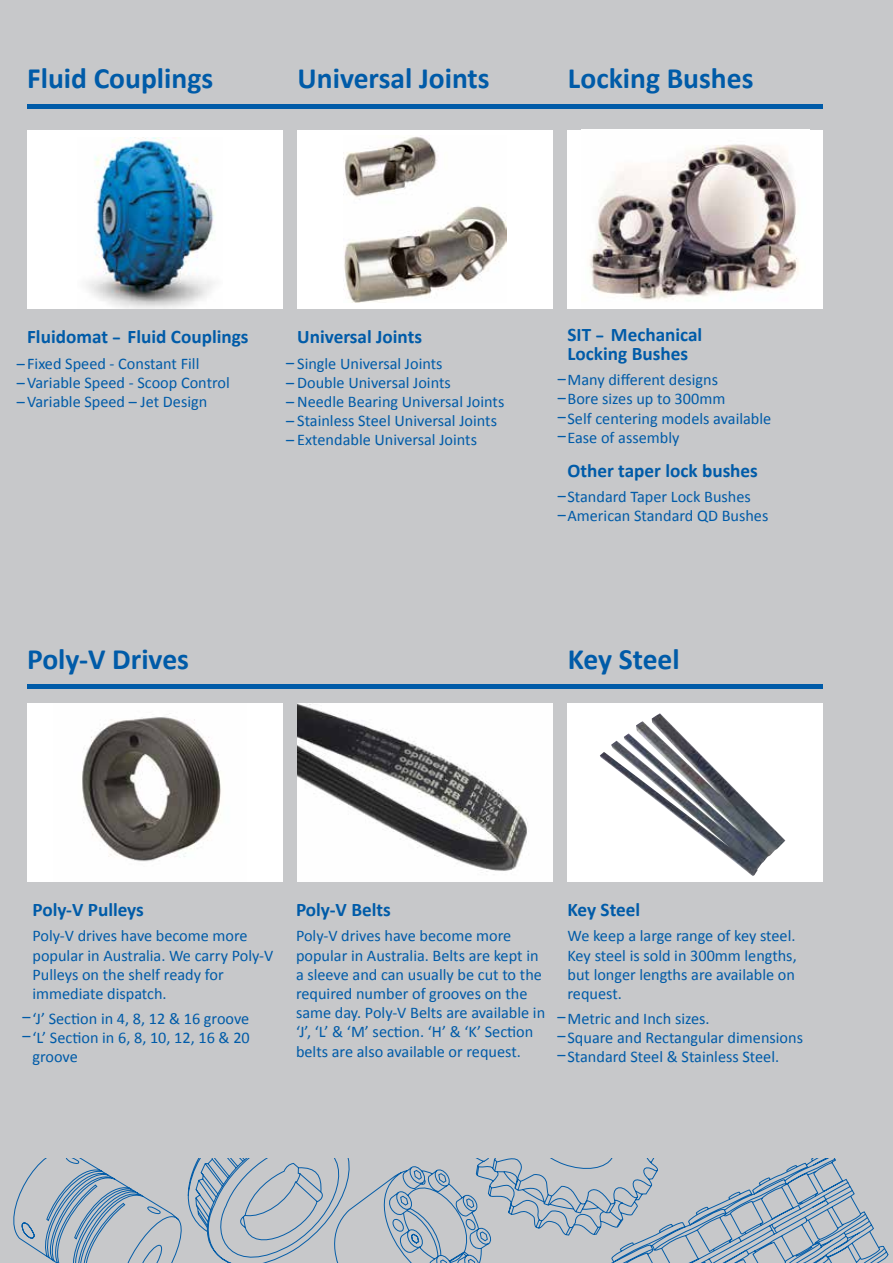
<style>
.page{position:relative;width:893px;height:1263px;background:#c7c8ca}
.page>*{position:absolute;margin:0;border:0;box-sizing:border-box;transform-origin:0 0}
.t1{font:700 29.55px "Calibri";color:#005ba8}
.t2{font:700 19.2px/19.2px "Calibri";color:#005ba8}
.t3{font:16.2px/19.2px "Calibri";color:#005ba8}
</style>
<div class="page">
<svg style="left:13px;top:1159px;width:876px;height:104px"></svg>
<hr style="left:27px;top:104px;width:796px;height:4px;background:#005ba8">
<div style="left:27px;top:684px;width:796px;height:5px;background:#005ba8"></div>
<div style="left:567px;top:130px;width:256px;height:178px;background:#fff"></div>
<img style="left:589px;top:144px;width:210px;height:156px">
<div style="left:297px;top:130px;width:255px;height:178px;background:#fff"></div>
<img style="left:344px;top:136px;width:163px;height:167px">
<div style="left:27px;top:130px;width:255px;height:178px;background:#fff"></div>
<img style="left:86px;top:138px;width:129px;height:170px">
<div style="left:27px;top:704px;width:255px;height:178px;background:#fff"></div>
<img style="left:82px;top:713px;width:139px;height:149px">
<div style="left:568px;top:704px;width:255px;height:178px;background:#fff"></div>
<img style="left:600px;top:713px;width:185px;height:163px">
<img style="left:297px;top:704px;width:256px;height:178px">
<h1 class="t1" style="left:27px;top:60px;width:187px">Fluid Couplings</h1>
<h1 class="t1" style="left:298px;top:60px;width:194px">Universal Joints</h1>
<h1 class="t1" style="left:568px;top:60px;width:187px">Locking Bushes</h1>
<p class="t2" style="left:27px;top:327px;width:223px">Fluidomat - Fluid Couplings</p>
<p class="t3" style="left:17px;top:353px;width:214px">–Fixed Speed - Constant Fill –Variable Speed - Scoop Control –Variable Speed – Jet Design</p>
<p class="t2" style="left:297px;top:327px;width:126px">Universal Joints</p>
<p class="t3" style="left:286px;top:353px;width:158px">– Single Universal Joints</p>
<p class="t3" style="left:286px;top:372px;width:166px">– Double Universal Joints</p>
<p class="t3" style="left:286px;top:391px;width:220px">– Needle Bearing Universal Joints</p>
<p class="t3" style="left:286px;top:410px;width:212px">– Stainless Steel Universal Joints</p>
<p class="t3" style="left:286px;top:430px;width:192px">– Extendable Universal Joints</p>
<p class="t2" style="left:567px;top:324px;width:136px">SIT - Mechanical<br>Locking Bushes</p>
<p class="t3" style="left:558px;top:369px;width:215px">–Many different designs<br>–Bore sizes up to 300mm<br>–Self centering models available –Ease of assembly</p>
<p class="t2" style="left:567px;top:460px;width:192px">Other taper lock bushes</p>
<p class="t3" style="left:558px;top:486px;width:212px">–Standard Taper Lock Bushes –American Standard QD Bushes</p>
<h1 class="t1" style="left:27px;top:640px;width:163px">Poly-V Drives</h1>
<h1 class="t1" style="left:568px;top:640px;width:113px">Key Steel</h1>
<p class="t2" style="left:32px;top:899px;width:113px">Poly-V Pulleys</p>
<p class="t3" style="left:32px;top:925px;width:242px">Poly-V drives have become more popular in Australia. We carry Poly-V<br>Pulleys on the shelf ready for immediate dispatch.</p>
<p class="t3" style="left:32px;top:1008px;width:219px;text-align:justify">‘J’ Section in 4, 8, 12 &amp; 16 groove ‘L’ Section in 6, 8, 10, 12, 16 &amp; 20 groove</p>
<p class="t2" style="left:296px;top:899px;width:96px">Poly-V Belts</p>
<p class="t3" style="left:296px;top:925px;width:251px">Poly-V drives have become more popular in Australia. Belts are kept in a sleeve and can usually be cut to the required number of grooves on the same day. Poly-V Belts are available in ‘J’, ‘L’ &amp; ‘M’ section. ‘H’ &amp; ‘K’ Section belts are also available or request.</p>
<p class="t2" style="left:567px;top:899px;width:74px">Key Steel</p>
<p class="t3" style="left:567px;top:925px;width:231px;text-align:justify">We keep a large range of key steel.<br>Key steel is sold in 300mm lengths, but longer lengths are available on request.</p>
<p class="t3" style="left:567px;top:1008px;width:237px">Metric and Inch sizes.<br>Square and Rectangular dimensions<br>Standard Steel &amp; Stainless Steel.</p>
<p class="t3" style="left:23px;top:1006px;width:10px">– –</p>
<p class="t3" style="left:558px;top:1006px;width:10px;text-align:justify">– – –</p>
</div>
